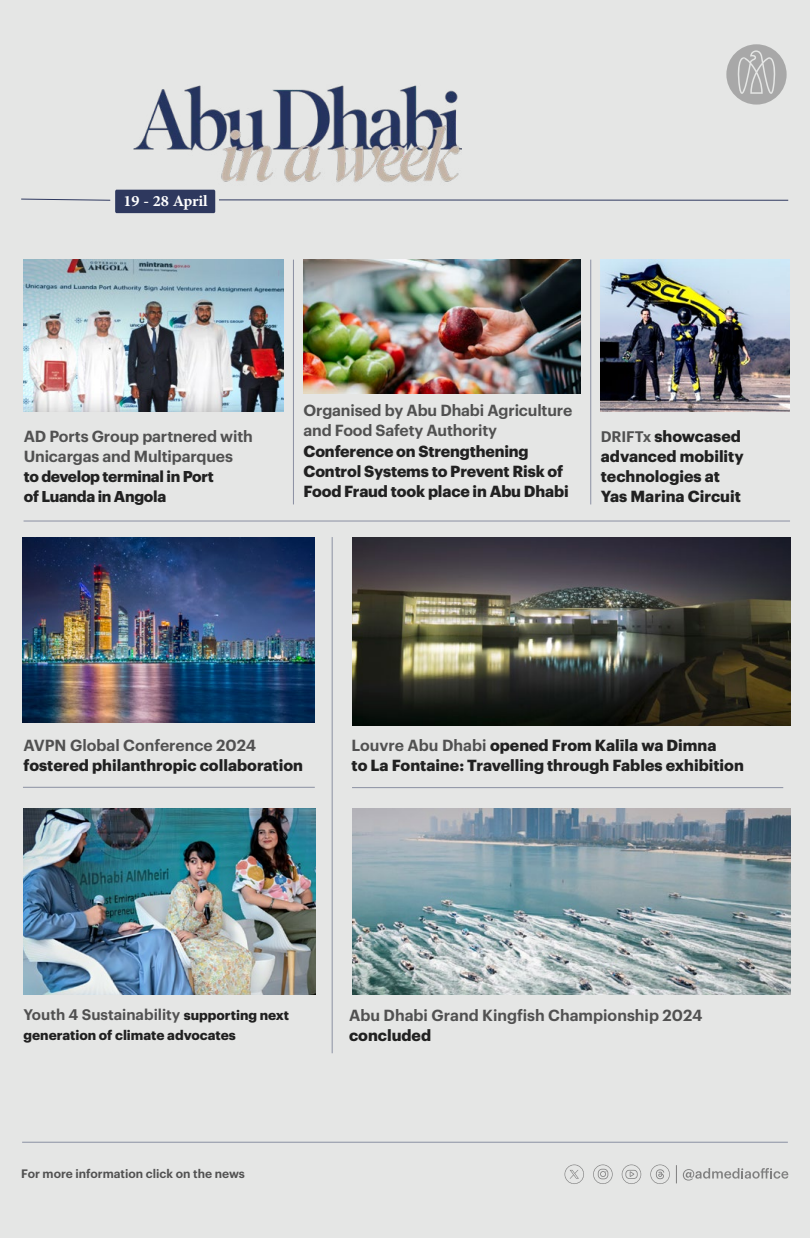
<style>
.page{position:relative;width:810px;height:1238px;background:#e5e6e5}
.page>*{position:absolute;margin:0;border:0;box-sizing:border-box;transform-origin:0 0}
.t1{font:700 22.2px "Adobe Arabic";letter-spacing:-.01em;color:#fff}
.t2{font:700 15.75px/20.2px "Graphik";color:#212121}
.t3{font:600 15.75px/20.2px "Graphik";letter-spacing:-.01em;color:#515151}
.t4{font:700 15.38px/20.2px "Graphik";letter-spacing:-.02em;color:#212121}
.t5{font:600 15px "Graphik";color:#515151}
.t6{font:700 13.5px "Graphik";color:#212121}
.t7{font:600 12px "Graphik";color:#515151}
.s1{font-weight:600;font-size:15px;color:#515151}
.s2{font-weight:600;color:#515151}
</style>
<div class="page">
<svg style="left:726px;top:44px;width:61px;height:61px"></svg>
<div style="left:115px;top:190px;width:100px;height:23px;background:#2e385e;border-radius:2px"></div>
<svg style="left:219px;top:199px;width:570px;height:2px"></svg>
<img style="left:134px;top:85px;width:328px;height:98px">
<svg style="left:21px;top:198px;width:90px;height:3px"></svg>
<hr style="left:352px;top:787px;width:431px;height:1px;background:#2e385f">
<hr style="left:24px;top:520px;width:766px;height:1px;background:#2e385f">
<img style="left:24px;top:260px;width:259px;height:151px">
<hr style="left:23px;top:787px;width:292px;height:1px;background:#2e385f">
<hr style="left:332px;top:537px;width:1px;height:516px;background:#2e385f">
<img style="left:352px;top:537px;width:438px;height:188px">
<img style="left:24px;top:808px;width:291px;height:186px">
<img style="left:601px;top:260px;width:188px;height:151px">
<img style="left:352px;top:808px;width:438px;height:186px">
<img style="left:23px;top:537px;width:292px;height:185px">
<hr style="left:590px;top:260px;width:1px;height:244px;background:#2e385f">
<hr style="left:293px;top:260px;width:1px;height:244px;background:#2e385f">
<img style="left:304px;top:260px;width:277px;height:133px">
<hr style="left:22px;top:1141px;width:766px;height:1px;background:#2e385f">
<svg style="left:622px;top:1164px;width:19px;height:20px"></svg>
<svg style="left:683px;top:1168px;width:105px;height:12px"></svg>
<svg style="left:650px;top:1164px;width:20px;height:20px"></svg>
<svg style="left:565px;top:1164px;width:19px;height:20px"></svg>
<svg style="left:593px;top:1164px;width:20px;height:20px"></svg>
<svg style="left:676px;top:1165px;width:1px;height:18px"></svg>
<h1 class="t1" style="left:124px;top:185px;width:86px">19 28- April</h1>
<p class="t3" style="left:24px;top:424px;width:231px">AD Ports Group partnered with<br>Unicargas and Multiparques</p>
<p class="t4" style="left:24px;top:465px;width:192px">to develop terminal in Port of Luanda in Angola</p>
<p class="t3" style="left:304px;top:399px;width:270px">Organised by Abu Dhabi Agriculture and Food Safety Authority</p>
<p class="t2" style="left:304px;top:439px;width:267px">Conference on Strengthening<br>Control Systems to Prevent Risk of<br>Food Fraud took place in Abu Dhabi</p>
<p class="t2" style="left:601px;top:424px;width:144px"><span class="s1">DRIFTx</span> showcased advanced mobility technologies at<br>Yas Marina Circuit</p>
<p class="t3" style="left:24px;top:734px;width:234px">AVPN Global Conference 2024</p>
<p class="t2" style="left:24px;top:754px;width:281px">fostered philanthropic collaboration</p>
<p class="t2" style="left:352px;top:733px;width:394px"><span class="s2">Louvre Abu Dhabi</span> opened From Kalīla wa Dimna<br>to La Fontaine: Travelling through Fables exhibition</p>
<p class="t5" style="left:24px;top:1003px;width:158px">Youth 4 Sustainability</p>
<p class="t6" style="left:24px;top:1024px;width:214px">generation of climate advocates</p>
<p class="t6" style="left:184px;top:1004px;width:107px">supporting next</p>
<p class="t7" style="left:21px;top:1164px;width:225px">For more information click on the news</p>
<p class="t3" style="left:349px;top:1003px;width:355px">Abu Dhabi Grand Kingfish Championship 2024</p>
<p class="t2" style="left:349px;top:1023px;width:84px">concluded</p>
</div>
